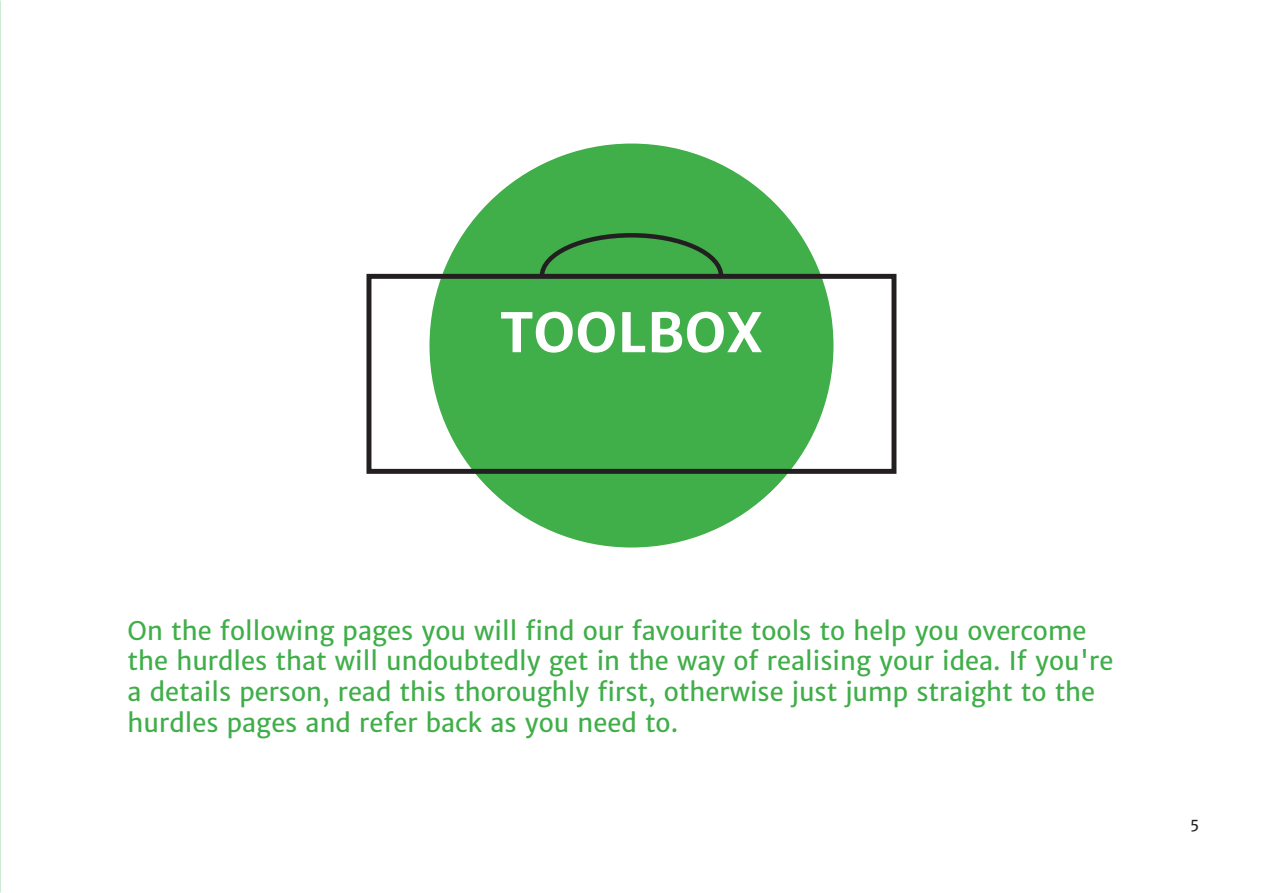
<style>
.page{position:relative;width:1263px;height:893px;background:#fff}
.page>*{position:absolute;margin:0;border:0;box-sizing:border-box;transform-origin:0 0}
.t1{font:700 54px "Merriweather Sans";color:#fff}
.t2{font:25.5px/30.6px "Merriweather Sans";color:#40ae49}
.t3{font:15px "Merriweather Sans";color:#231f20}
</style>
<div class="page">
<div style="left:429px;top:144px;width:404px;height:403px;background:#40ae49;border-radius:50%"></div>
<div style="left:366px;top:274px;width:530px;height:200px;border:5px solid #231f20"></div>
<svg style="left:537px;top:233px;width:189px;height:47px"></svg>
<p class="t1" style="left:500px;top:299px;width:264px">TOOLBOX</p>
<p class="t2" style="left:128px;top:616px;width:987px">On the following pages you will find our favourite tools to help you overcome the hurdles that will undoubtedly get in the way of realising your idea. If you're a details person, read this thoroughly first, otherwise just jump straight to the hurdles pages and refer back as you need to.</p>
<p class="t3" style="left:1190px;top:814px;width:10px">5</p>
</div>
